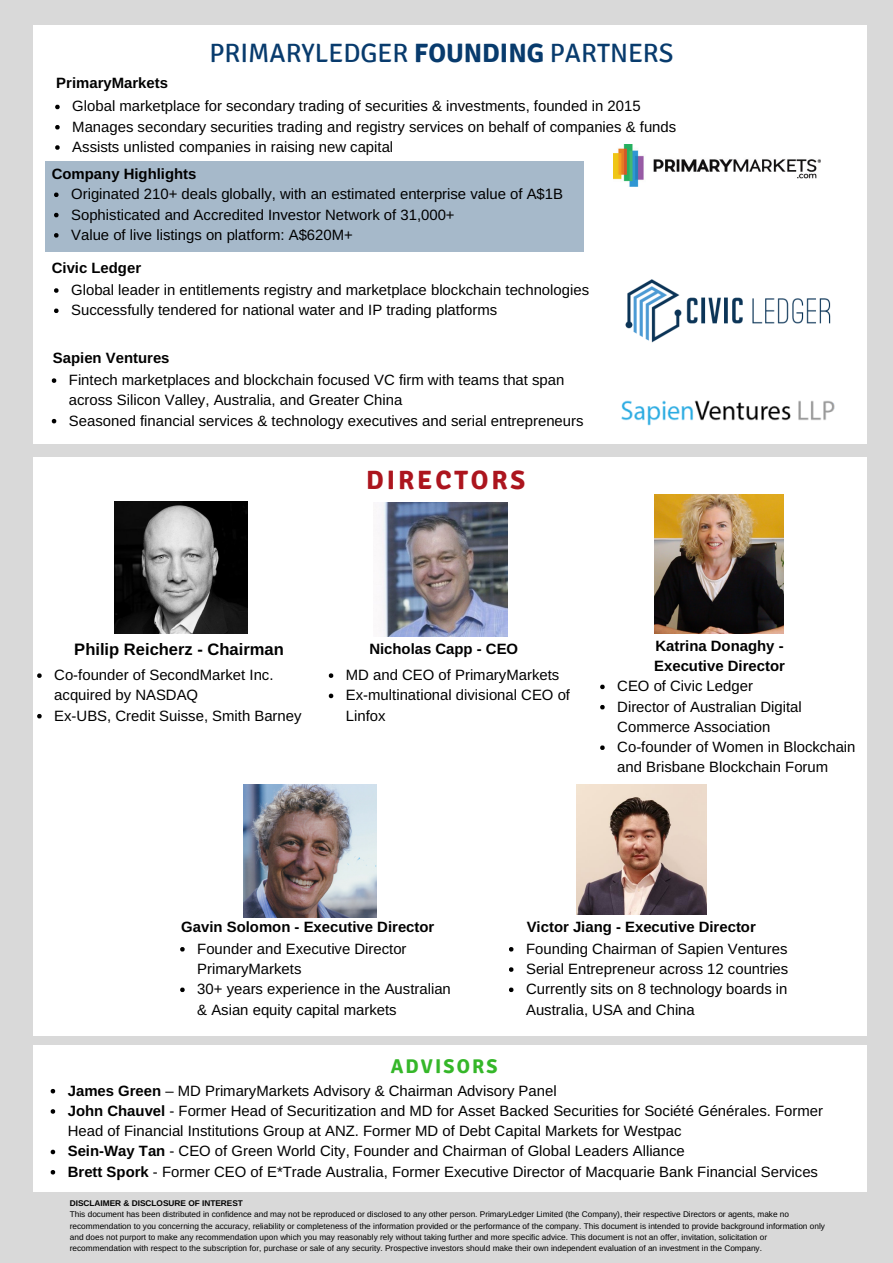
<style>
.page{position:relative;width:893px;height:1263px;background:#d9d9d9}
.page>*{position:absolute;margin:0;border:0;box-sizing:border-box;transform-origin:0 0}
.t1{font:26.55px "Signika";color:#083b6d}
.t2{font:700 26.55px "Signika";letter-spacing:.11em;color:#ac151e}
.t3{font:700 19.8px "Signika";letter-spacing:.11em;color:#35b729}
.t4{font:700 16.5px "Arimo";color:#000}
.t5{font:14.85px/20.2px "Arimo";color:#000}
.t6{font:700 14.85px/20.2px "Arimo";color:#000}
.t7{font:8.25px/11.2px "Arimo";color:#000}
.t8{font:700 8.25px "Arimo";color:#000}
.s1{font-weight:700}
</style>
<div class="page">
<div style="left:34px;top:25px;width:833px;height:419px;background:#fff"></div>
<div style="left:34px;top:457px;width:833px;height:579px;background:#fff"></div>
<div style="left:34px;top:1045px;width:833px;height:146px;background:#fff"></div>
<svg style="left:55px;top:105px;width:5px;height:4px"></svg>
<svg style="left:55px;top:125px;width:5px;height:4px"></svg>
<svg style="left:55px;top:145px;width:5px;height:5px"></svg>
<div style="left:45px;top:161px;width:538px;height:90px;background:#a6b9ca"></div>
<svg style="left:54px;top:193px;width:5px;height:4px"></svg>
<svg style="left:54px;top:213px;width:5px;height:4px"></svg>
<svg style="left:54px;top:233px;width:5px;height:5px"></svg>
<svg style="left:54px;top:288px;width:5px;height:5px"></svg>
<svg style="left:54px;top:309px;width:5px;height:4px"></svg>
<svg style="left:329px;top:673px;width:4px;height:5px"></svg>
<svg style="left:329px;top:694px;width:4px;height:4px"></svg>
<svg style="left:52px;top:378px;width:4px;height:5px"></svg>
<svg style="left:52px;top:419px;width:4px;height:4px"></svg>
<svg style="left:509px;top:947px;width:4px;height:4px"></svg>
<svg style="left:509px;top:967px;width:4px;height:5px"></svg>
<svg style="left:509px;top:987px;width:4px;height:5px"></svg>
<svg style="left:51px;top:1089px;width:4px;height:4px"></svg>
<svg style="left:51px;top:1109px;width:4px;height:5px"></svg>
<svg style="left:51px;top:1150px;width:4px;height:4px"></svg>
<svg style="left:51px;top:1170px;width:4px;height:4px"></svg>
<svg style="left:180px;top:947px;width:5px;height:4px"></svg>
<svg style="left:180px;top:987px;width:5px;height:5px"></svg>
<svg style="left:37px;top:673px;width:5px;height:5px"></svg>
<svg style="left:37px;top:714px;width:5px;height:4px"></svg>
<svg style="left:600px;top:685px;width:5px;height:4px"></svg>
<svg style="left:600px;top:705px;width:5px;height:4px"></svg>
<svg style="left:600px;top:745px;width:5px;height:5px"></svg>
<img style="left:614px;top:144px;width:207px;height:43px">
<img style="left:621px;top:400px;width:213px;height:26px">
<img style="left:381px;top:502px;width:127px;height:134px">
<img style="left:576px;top:785px;width:130px;height:129px">
<img style="left:243px;top:785px;width:133px;height:133px">
<img style="left:115px;top:501px;width:133px;height:133px">
<img style="left:654px;top:494px;width:130px;height:140px">
<img style="left:625px;top:279px;width:206px;height:64px">
<p class="t6" style="left:56px;top:73px;width:113px">PrimaryMarkets</p>
<h1 class="t1" style="left:209px;top:37px;width:466px">PRIMARYLEDGER <span class="s1">FOUNDING</span> PARTNERS</h1>
<p class="t5" style="left:72px;top:96px;width:605px">Global marketplace for secondary trading of securities &amp; investments, founded in 2015<br>Manages secondary securities trading and registry services on behalf of companies &amp; funds<br>Assists unlisted companies in raising new capital</p>
<p class="t6" style="left:52px;top:164px;width:146px">Company Highlights</p>
<p class="t5" style="left:71px;top:184px;width:493px">Originated 210+ deals globally, with an estimated enterprise value of A$1B<br>Sophisticated and Accredited Investor Network of 31,000+<br>Value of live listings on platform: A$620M+</p>
<p class="t6" style="left:52px;top:257px;width:91px">Civic Ledger</p>
<p class="t5" style="left:71px;top:280px;width:519px">Global leader in entitlements registry and marketplace blockchain technologies<br>Successfully tendered for national water and IP trading platforms</p>
<p class="t6" style="left:53px;top:347px;width:118px">Sapien Ventures</p>
<p class="t5" style="left:69px;top:370px;width:516px">Fintech marketplaces and blockchain focused VC firm with teams that span across Silicon Valley, Australia, and Greater China<br>Seasoned financial services &amp; technology executives and serial entrepreneurs</p>
<h1 class="t2" style="left:366px;top:464px;width:161px">DIRECTORS</h1>
<p class="t6" style="left:369px;top:639px;width:150px">Nicholas Capp - CEO</p>
<p class="t6" style="left:654px;top:636px;width:132px">Katrina Donaghy -<br>Executive Director</p>
<p class="t4" style="left:74px;top:640px;width:211px">Philip Reicherz - Chairman</p>
<p class="t5" style="left:54px;top:665px;width:249px">Co-founder of SecondMarket Inc. acquired by NASDAQ<br>Ex-UBS, Credit Suisse, Smith Barney</p>
<p class="t5" style="left:617px;top:676px;width:240px">CEO of Civic Ledger<br>Director of Australian Digital<br>Commerce Association<br>Co-founder of Women in Blockchain and Brisbane Blockchain Forum</p>
<p class="t5" style="left:346px;top:665px;width:226px">MD and CEO of PrimaryMarkets<br>Ex-multinational divisional CEO of<br>Linfox</p>
<p class="t6" style="left:181px;top:917px;width:255px">Gavin Solomon - Executive Director</p>
<p class="t6" style="left:527px;top:917px;width:231px">Victor Jiang - Executive Director</p>
<p class="t5" style="left:197px;top:938px;width:255px">Founder and Executive Director<br>PrimaryMarkets<br>30+ years experience in the Australian &amp; Asian equity capital markets</p>
<h2 class="t3" style="left:391px;top:1054px;width:108px">ADVISORS</h2>
<p class="t5" style="left:526px;top:938px;width:264px;text-align:justify">Founding Chairman of Sapien Ventures Serial Entrepreneur across 12 countries Currently sits on 8 technology boards in Australia, USA and China</p>
<p class="t5" style="left:68px;top:1080px;width:757px"><span class="s1">James Green</span> – MD PrimaryMarkets Advisory &amp; Chairman Advisory Panel<br><span class="s1">John Chauvel</span> - Former Head of Securitization and MD for Asset Backed Securities for Société Générales. Former Head of Financial Institutions Group at ANZ. Former MD of Debt Capital Markets for Westpac<br><span class="s1">Sein-Way Tan</span> - CEO of Green World City, Founder and Chairman of Global Leaders Alliance<br><span class="s1">Brett Spork</span> - Former CEO of E*Trade Australia, Former Executive Director of Macquarie Bank Financial Services</p>
<p class="t8" style="left:70px;top:1198px;width:175px">DISCLAIMER &amp; DISCLOSURE OF INTEREST</p>
<p class="t7" style="left:70px;top:1209px;width:757px">This document has been distributed in confidence and may not be reproduced or disclosed to any other person. PrimaryLedger Limited (the Company), their respective Directors or agents, make no recommendation to you concerning the accuracy, reliability or completeness of the information provided or the performance of the company. This document is intended to provide background information only and does not purport to make any recommendation upon which you may reasonably rely without taking further and more specific advice. This document is not an offer, invitation, solicitation or recommendation with respect to the subscription for, purchase or sale of any security. Prospective investors should make their own independent evaluation of an investment in the Company.</p>
</div>
